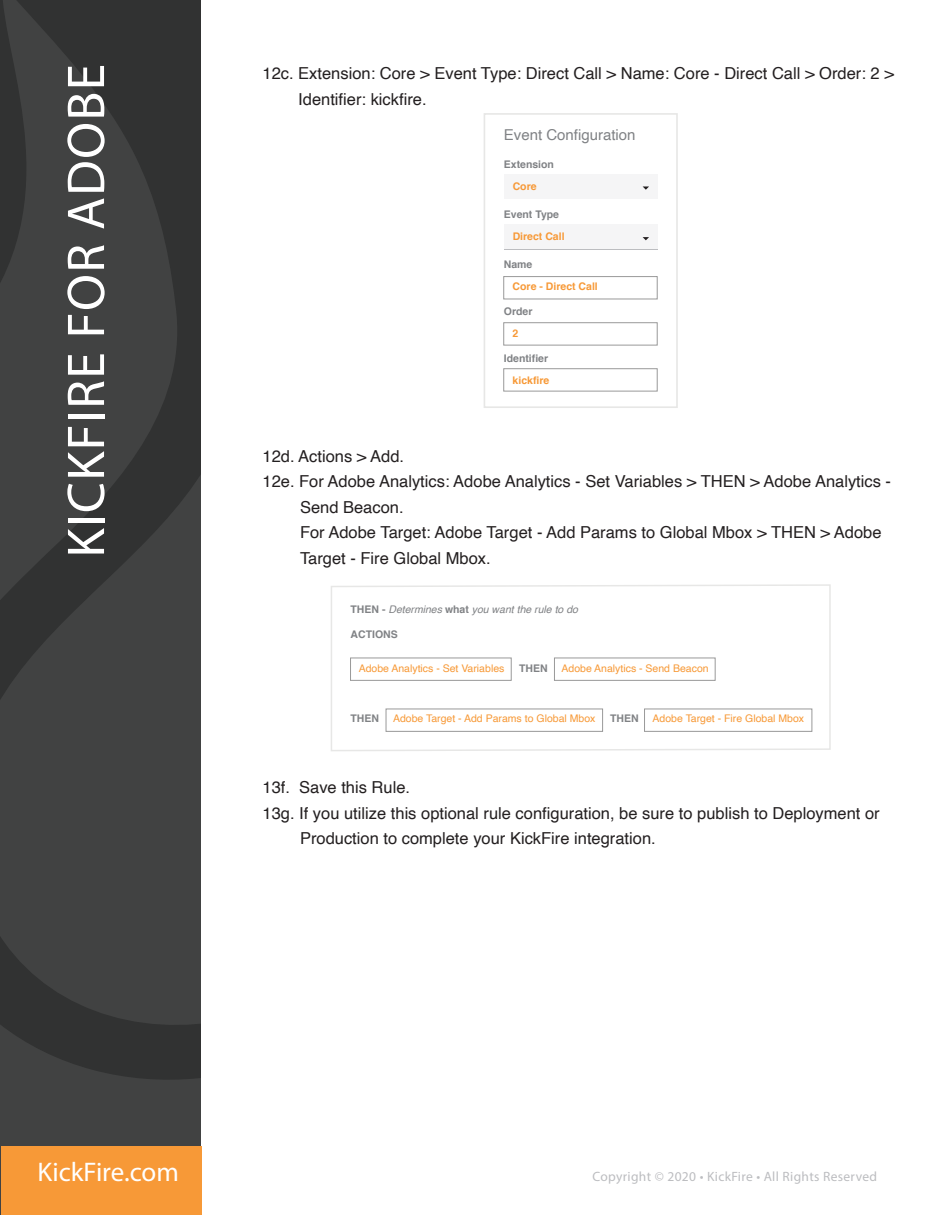
<style>
.page{position:relative;width:945px;height:1215px;background:#fff}
.page>*{position:absolute;margin:0;border:0;box-sizing:border-box;transform-origin:0 0}
.t1{font:53.55px "Myriad Pro";letter-spacing:.025em;color:#fff}
.t2{font:27px "Myriad Pro";color:#fff}
.t3{font:16.5px/25.5px "Helvetica";color:#231f20}
.t4{font:15px "Helvetica";color:#808285}
.t5{font:13.5px "Myriad Pro";letter-spacing:.025em;color:#bcbdc0}
.t6{font:10.5px "Helvetica";color:#f79937}
.t7{font:700 10.5px "Helvetica";color:#808285}
.t8{font:700 10.5px "Helvetica";color:#f79937}
.t9{font:italic 10.5px "Helvetica";color:#808285}
.s1{font-weight:700;font-style:normal}
</style>
<div class="page">
<svg style="left:0;top:0;width:201px;height:1215px;fill:#313232"></svg>
<svg style="left:0;top:177px;width:201px;height:921px;fill:#414242"></svg>
<div style="left:1px;top:1147px;width:201px;height:68px;background:#f79937"></div>
<svg style="left:331px;top:584px;width:500px;height:167px"></svg>
<div style="left:386px;top:709px;width:217px;height:23px;border:1px solid #999"></div>
<div style="left:644px;top:709px;width:168px;height:23px;border:1px solid #999"></div>
<div style="left:504px;top:276px;width:153px;height:23px;background:#fff;border:1px solid #999"></div>
<div style="left:504px;top:174px;width:154px;height:25px;background:#f5f5f6"></div>
<svg style="left:643px;top:186px;width:6px;height:4px"></svg>
<div style="left:504px;top:225px;width:154px;height:25px;background:#bcbdc0"></div>
<div style="left:504px;top:224px;width:154px;height:25px;background:#f5f5f6"></div>
<svg style="left:643px;top:237px;width:6px;height:3px"></svg>
<div style="left:484px;top:113px;width:194px;height:295px;border:2px solid #cfcfcd"></div>
<h1 class="t1" style="left:53px;top:558px;width:495px;rotate:-90deg">KICKFIRE FOR ADOBE</h1>
<p class="t3" style="left:298px;top:61px;width:597px;text-indent:-36px">12c. Extension: Core &gt; Event Type: Direct Call &gt; Name: Core - Direct Call &gt; Order: 2 &gt;<br>Identifier: kickfire.</p>
<p class="t4" style="left:504px;top:123px;width:133px">Event Configuration</p>
<p class="t7" style="left:504px;top:155px;width:52px">Extension</p>
<p class="t8" style="left:513px;top:177px;width:25px">Core</p>
<p class="t7" style="left:504px;top:206px;width:57px">Event Type</p>
<p class="t8" style="left:513px;top:228px;width:53px">Direct Call</p>
<p class="t7" style="left:504px;top:256px;width:30px">Name</p>
<p class="t8" style="left:513px;top:278px;width:87px">Core - Direct Call</p>
<p class="t7" style="left:504px;top:303px;width:30px">Order</p>
<p class="t8" style="left:513px;top:325px;width:7px">2</p>
<p class="t7" style="left:504px;top:350px;width:46px">Identifier</p>
<p class="t8" style="left:513px;top:371px;width:38px">kickfire</p>
<p class="t3" style="left:263px;top:444px;width:143px">12d. Actions &gt; Add.</p>
<p class="t3" style="left:263px;top:469px;width:630px">12e. For Adobe Analytics: Adobe Analytics - Set Variables &gt; THEN &gt; Adobe Analytics -</p>
<p class="t3" style="left:300px;top:495px;width:105px">Send Beacon.</p>
<p class="t3" style="left:300px;top:520px;width:583px">For Adobe Target: Adobe Target - Add Params to Global Mbox &gt; THEN &gt; Adobe</p>
<p class="t3" style="left:300px;top:545px;width:192px">Target - Fire Global Mbox.</p>
<p class="t9" style="left:351px;top:601px;width:229px"><span class="s1">THEN -</span> Determines <span class="s1">what</span> you want the rule to do</p>
<p class="t7" style="left:351px;top:626px;width:49px">ACTIONS</p>
<p class="t6" style="left:359px;top:660px;width:147px">Adobe Analytics - Set Variables</p>
<p class="t7" style="left:519px;top:660px;width:30px">THEN</p>
<p class="t6" style="left:562px;top:660px;width:149px">Adobe Analytics - Send Beacon</p>
<p class="t7" style="left:351px;top:710px;width:30px">THEN</p>
<p class="t6" style="left:393px;top:711px;width:204px">Adobe Target - Add Params to Global Mbox</p>
<p class="t7" style="left:610px;top:710px;width:30px">THEN</p>
<p class="t6" style="left:653px;top:711px;width:153px">Adobe Target - Fire Global Mbox</p>
<p class="t3" style="left:263px;top:775px;width:149px">13f. Save this Rule.</p>
<p class="t3" style="left:263px;top:800px;width:619px">13g. If you utilize this optional rule configuration, be sure to publish to Deployment or</p>
<p class="t3" style="left:300px;top:826px;width:357px">Production to complete your KickFire integration.</p>
<h2 class="t2" style="left:38px;top:1155px;width:143px">KickFire.com</h2>
<p class="t5" style="left:592px;top:1169px;width:286px">Copyright © 2020 • KickFire • All Rights Reserved</p>
</div>
